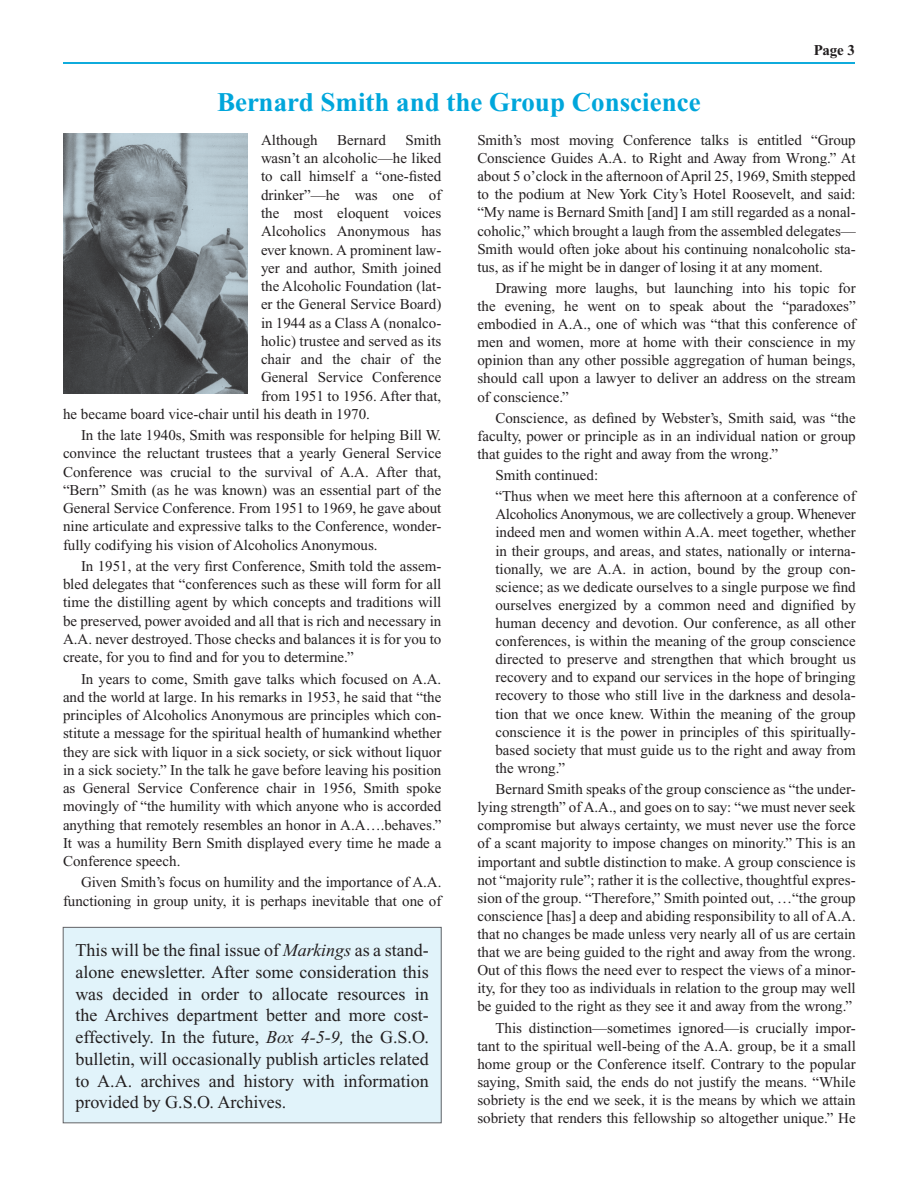
<style>
.page{position:relative;width:918px;height:1188px;background:#fff}
.page>*{position:absolute;margin:0;border:0;box-sizing:border-box;transform-origin:0 0}
.Subhead{font:700 27px "Times New Roman";color:#00a6db}
.Body_1stPar{font:18px/21.8px "Times New Roman";color:#231f20;text-align:justify}
.Body{font:15px/18.1px "Times New Roman";color:#231f20;text-align:justify}
.Body_1stPar-2{font:15px "Times New Roman";color:#231f20}
.t1{font:700 15px "Times New Roman";color:#231f20}
.s1{font-style:italic}
</style>
<div class="page">
<hr style="left:63px;top:62px;width:792px;height:2px;background:#00a6db">
<div style="left:63px;top:927px;width:378px;height:196px;background:#e1f3fa"></div>
<div style="left:63px;top:927px;width:379px;height:196px;border:1px solid #636366"></div>
<img style="left:63px;top:133px;width:184px;height:260px">
<p class="Subhead" style="left:217px;top:87px;width:485px">Bernard Smith and the Group Conscience</p>
<p class="t1" style="left:814px;top:41px;width:43px">Page 3</p>
<p class="Body_1stPar-2" style="left:261px;top:132px;width:58px">Although</p>
<p class="Body_1stPar-2" style="left:337px;top:132px;width:50px">Bernard</p>
<p class="Body_1stPar-2" style="left:406px;top:132px;width:37px">Smith</p>
<p class="Body_1stPar-2" style="left:261px;top:150px;width:182px">wasn’t an alcoholic—he liked</p>
<p class="Body_1stPar-2" style="left:261px;top:168px;width:182px">to call himself a “one-fisted</p>
<p class="Body_1stPar-2" style="left:261px;top:187px;width:182px">drinker”—he was one of</p>
<p class="Body_1stPar-2" style="left:261px;top:205px;width:182px">the most eloquent voices</p>
<p class="Body_1stPar-2" style="left:261px;top:223px;width:182px">Alcoholics Anonymous has</p>
<p class="Body_1stPar-2" style="left:261px;top:241px;width:182px">ever known. A prominent law-</p>
<p class="Body_1stPar-2" style="left:261px;top:260px;width:182px">yer and author, Smith joined</p>
<p class="Body_1stPar-2" style="left:261px;top:278px;width:182px">the Alcoholic Foundation (lat-</p>
<p class="Body_1stPar-2" style="left:261px;top:296px;width:182px">er the General Service Board)</p>
<p class="Body_1stPar-2" style="left:261px;top:314px;width:182px">in 1944 as a Class A (nonalco-</p>
<p class="Body_1stPar-2" style="left:261px;top:333px;width:182px">holic) trustee and served as its</p>
<p class="Body_1stPar-2" style="left:261px;top:351px;width:182px">chair and the chair of the</p>
<p class="Body_1stPar-2" style="left:261px;top:369px;width:182px">General Service Conference</p>
<p class="Body_1stPar-2" style="left:261px;top:387px;width:182px">from 1951 to 1956. After that,</p>
<p class="Body_1stPar-2" style="left:63px;top:406px;width:309px">he became board vice-chair until his death in 1970.</p>
<p class="Body" style="left:63px;top:426px;width:380px;text-indent:18px">In the late 1940s, Smith was responsible for helping Bill W. convince the reluctant trustees that a yearly General Service Conference was crucial to the survival of A.A. After that, “Bern” Smith (as he was known) was an essential part of the General Service Conference. From 1951 to 1969, he gave about nine articulate and expressive talks to the Conference, wonder&shy;fully codifying his vision of Alcoholics Anonymous.</p>
<p class="Body" style="left:63px;top:557px;width:380px;text-indent:18px">In 1951, at the very first Conference, Smith told the assem&shy;bled delegates that “conferences such as these will form for all time the distilling agent by which concepts and traditions will be preserved, power avoided and all that is rich and necessary in A.A. never destroyed. Those checks and balances it is for you to create, for you to find and for you to determine.”</p>
<p class="Body" style="left:63px;top:669px;width:380px;text-indent:18px">In years to come, Smith gave talks which focused on A.A. and the world at large. In his remarks in 1953, he said that “the principles of Alcoholics Anonymous are principles which con&shy;stitute a message for the spiritual health of humankind whether they are sick with liquor in a sick society, or sick without liquor in a sick society.” In the talk he gave before leaving his position as General Service Conference chair in 1956, Smith spoke movingly of “the humility with which anyone who is accorded anything that remotely resembles an honor in A.A….behaves.” It was a humility Bern Smith displayed every time he made a Conference speech.</p>
<p class="Body" style="left:63px;top:873px;width:380px;text-align:right">Given Smith’s focus on humility and the importance of A.A. functioning in group unity, it is perhaps inevitable that one of</p>
<p class="Body_1stPar" style="left:76px;top:939px;width:355px">This will be the final issue of <span class="s1">Markings</span> as a stand&shy;alone enewsletter. After some consideration this was decided in order to allocate resources in the Archives department better and more cost&shy;effectively. In the future, <span class="s1">Box 4-5-9,</span> the G.S.O. bulletin, will occasionally publish articles related to A.A. archives and history with information provided by G.S.O. Archives.</p>
<p class="Body" style="left:477px;top:131px;width:380px">Smith’s most moving Conference talks is entitled “Group Conscience Guides A.A. to Right and Away from Wrong.” At about 5 o’clock in the afternoon of April 25, 1969, Smith stepped to the podium at New York City’s Hotel Roosevelt, and said: “My name is Bernard Smith [and] I am still regarded as a nonal&shy;coholic,” which brought a laugh from the assembled delegates— Smith would often joke about his continuing nonalcoholic sta&shy;tus, as if he might be in danger of losing it at any moment.</p>
<p class="Body" style="left:477px;top:279px;width:380px;text-indent:18px">Drawing more laughs, but launching into his topic for the evening, he went on to speak about the “paradoxes” embodied in A.A., one of which was “that this conference of men and women, more at home with their conscience in my opinion than any other possible aggregation of human beings, should call upon a lawyer to deliver an address on the stream of conscience.”</p>
<p class="Body" style="left:477px;top:409px;width:380px;text-indent:18px">Conscience, as defined by Webster’s, Smith said, was “the faculty, power or principle as in an individual nation or group that guides to the right and away from the wrong.”</p>
<p class="Body" style="left:495px;top:466px;width:104px">Smith continued:</p>
<p class="Body" style="left:495px;top:487px;width:362px">“Thus when we meet here this afternoon at a conference of Alcoholics Anonymous, we are collectively a group. Whenever indeed men and women within A.A. meet together, whether in their groups, and areas, and states, nationally or interna&shy;tionally, we are A.A. in action, bound by the group con&shy;science; as we dedicate ourselves to a single purpose we find ourselves energized by a common need and dignified by human decency and devotion. Our conference, as all other conferences, is within the meaning of the group conscience directed to preserve and strengthen that which brought us recovery and to expand our services in the hope of bringing recovery to those who still live in the darkness and desola&shy;tion that we once knew. Within the meaning of the group conscience it is the power in principles of this spiritually&shy;based society that must guide us to the right and away from the wrong.”</p>
<p class="Body" style="left:477px;top:780px;width:380px;text-indent:18px">Bernard Smith speaks of the group conscience as “the under&shy;lying strength” of A.A., and goes on to say: “we must never seek compromise but always certainty, we must never use the force of a scant majority to impose changes on minority.” This is an important and subtle distinction to make. A group conscience is not “majority rule”; rather it is the collective, thoughtful expres&shy;sion of the group. “Therefore,” Smith pointed out, …“the group conscience [has] a deep and abiding responsibility to all of A.A. that no changes be made unless very nearly all of us are certain that we are being guided to the right and away from the wrong.<br>Out of this flows the need ever to respect the views of a minor&shy;ity, for they too as individuals in relation to the group may well be guided to the right as they see it and away from the wrong.”</p>
<p class="Body" style="left:477px;top:1019px;width:380px;text-indent:18px">This distinction—sometimes ignored—is crucially impor&shy;tant to the spiritual well-being of the A.A. group, be it a small home group or the Conference itself. Contrary to the popular saying, Smith said, the ends do not justify the means. “While sobriety is the end we seek, it is the means by which we attain sobriety that renders this fellowship so altogether unique.” He</p>
</div>
